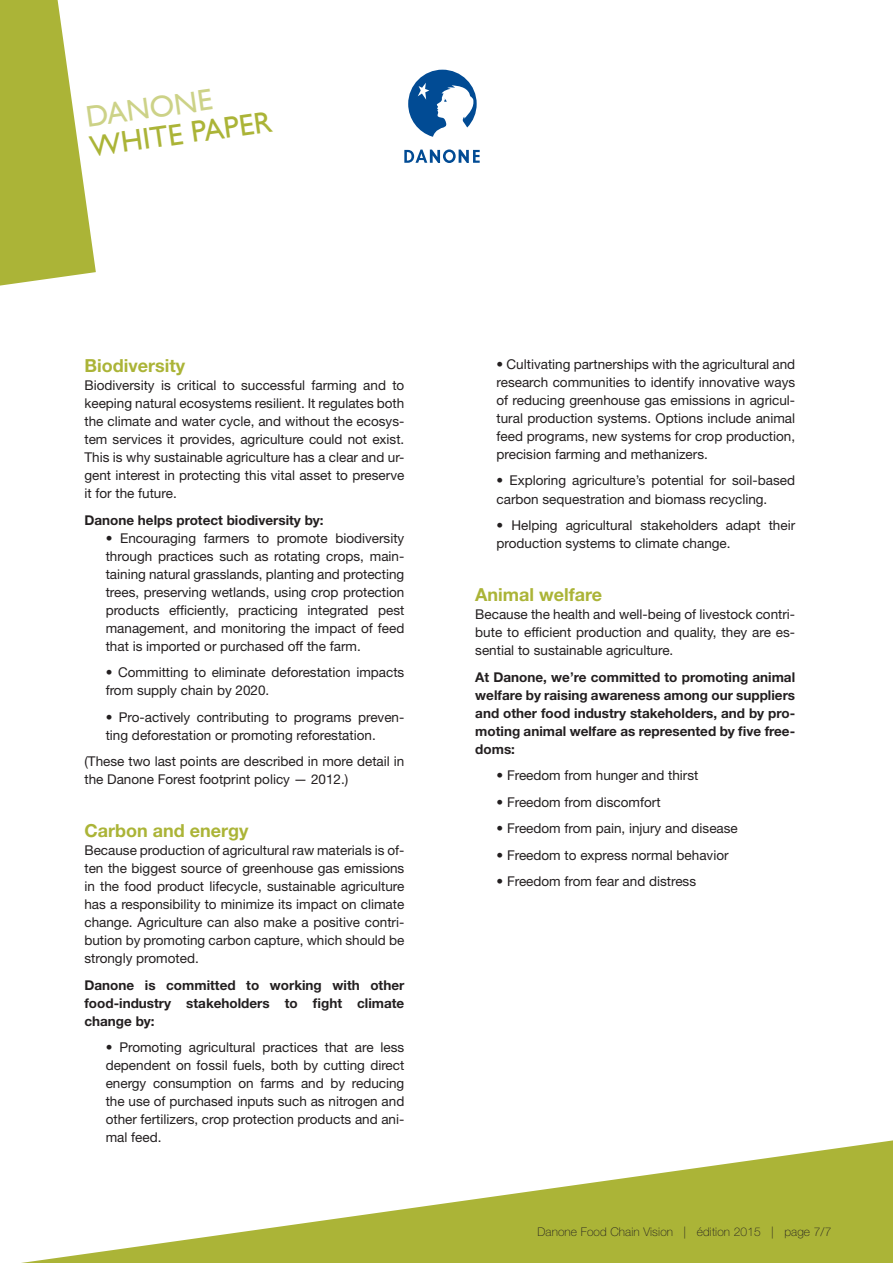
<style>
.page{position:relative;width:893px;height:1263px;background:#fff}
.page>*{position:absolute;margin:0;border:0;box-sizing:border-box;transform-origin:0 0}
.t1{font:30px/29.8px "Gill Sans";color:#abb437}
.t2{font:700 18px "Helvetica Neue LT Std";color:#abb437}
.t3{font:13.5px/18px "Helvetica Neue LT Std";color:#231f20;text-align:justify}
.t4{font:700 13.5px/18px "Helvetica Neue LT Std";color:#231f20;text-align:justify}
.t5{font:100 12px "Helvetica Neue LT Std";letter-spacing:.01em;color:#231f20}
</style>
<div class="page">
<svg style="left:404px;top:149px;width:76px;height:14px"></svg>
<svg style="left:408px;top:70px;width:69px;height:67px"></svg>
<svg style="left:21px;top:1140px;width:872px;height:123px"></svg>
<svg style="left:0;top:0;width:96px;height:286px"></svg>
<h1 class="t1" style="left:84px;top:102px;width:185px;rotate:-8deg">DANONE<br>WHITE PAPER</h1>
<p class="t2" style="left:84px;top:355px;width:102px">Biodiversity</p>
<p class="t3" style="left:84px;top:376px;width:321px">Biodiversity is critical to successful farming and to keeping natural ecosystems resilient. It regulates both the climate and water cycle, and without the ecosys&shy;tem services it provides, agriculture could not exist.<br>This is why sustainable agriculture has a clear and ur&shy;gent interest in protecting this vital asset to preserve it for the future.</p>
<p class="t4" style="left:84px;top:511px;width:241px">Danone helps protect biodiversity by:</p>
<p class="t3" style="left:106px;top:529px;width:300px">• Encouraging farmers to promote biodiversity through practices such as rotating crops, main&shy;taining natural grasslands, planting and protecting trees, preserving wetlands, using crop protection products efficiently, practicing integrated pest management, and monitoring the impact of feed that is imported or purchased off the farm.</p>
<p class="t3" style="left:106px;top:663px;width:300px">• Committing to eliminate deforestation impacts from supply chain by 2020.</p>
<p class="t3" style="left:106px;top:708px;width:300px">• Pro-actively contributing to programs preven&shy;ting deforestation or promoting reforestation.</p>
<p class="t3" style="left:84px;top:752px;width:321px">(These two last points are described in more detail in the Danone Forest footprint policy — 2012.)</p>
<p class="t2" style="left:84px;top:820px;width:166px">Carbon and energy</p>
<p class="t3" style="left:84px;top:841px;width:321px">Because production of agricultural raw materials is of&shy;ten the biggest source of greenhouse gas emissions in the food product lifecycle, sustainable agriculture has a responsibility to minimize its impact on climate change. Agriculture can also make a positive contri&shy;bution by promoting carbon capture, which should be strongly promoted.</p>
<p class="t4" style="left:84px;top:976px;width:321px">Danone is committed to working with other food-industry stakeholders to fight climate change by:</p>
<p class="t3" style="left:106px;top:1038px;width:300px">• Promoting agricultural practices that are less dependent on fossil fuels, both by cutting direct energy consumption on farms and by reducing the use of purchased inputs such as nitrogen and other fertilizers, crop protection products and ani&shy;mal feed.</p>
<p class="t3" style="left:497px;top:355px;width:300px">• Cultivating partnerships with the agricultural and research communities to identify innovative ways of reducing greenhouse gas emissions in agricul&shy;tural production systems. Options include animal feed programs, new systems for crop production, precision farming and methanizers.</p>
<p class="t3" style="left:497px;top:471px;width:300px">• Exploring agriculture’s potential for soil-based carbon sequestration and biomass recycling.</p>
<p class="t3" style="left:497px;top:516px;width:300px">• Helping agricultural stakeholders adapt their production systems to climate change.</p>
<p class="t2" style="left:475px;top:583px;width:128px">Animal welfare</p>
<p class="t3" style="left:475px;top:605px;width:321px">Because the health and well-being of livestock contri&shy;bute to efficient production and quality, they are es&shy;sential to sustainable agriculture.</p>
<p class="t4" style="left:475px;top:667px;width:321px">At Danone, we’re committed to promoting animal welfare by raising awareness among our suppliers and other food industry stakeholders, and by pro&shy;moting animal welfare as represented by five free&shy;doms:</p>
<p class="t3" style="left:497px;top:766px;width:203px">• Freedom from hunger and thirst</p>
<p class="t3" style="left:497px;top:792px;width:166px">• Freedom from discomfort</p>
<p class="t3" style="left:497px;top:819px;width:243px">• Freedom from pain, injury and disease</p>
<p class="t3" style="left:497px;top:845px;width:234px">• Freedom to express normal behavior</p>
<p class="t3" style="left:497px;top:872px;width:201px">• Freedom from fear and distress</p>
<p class="t5" style="left:537px;top:1225px;width:295px">Danone Food Chain Vision | édition 2015 | page 7/7</p>
</div>
